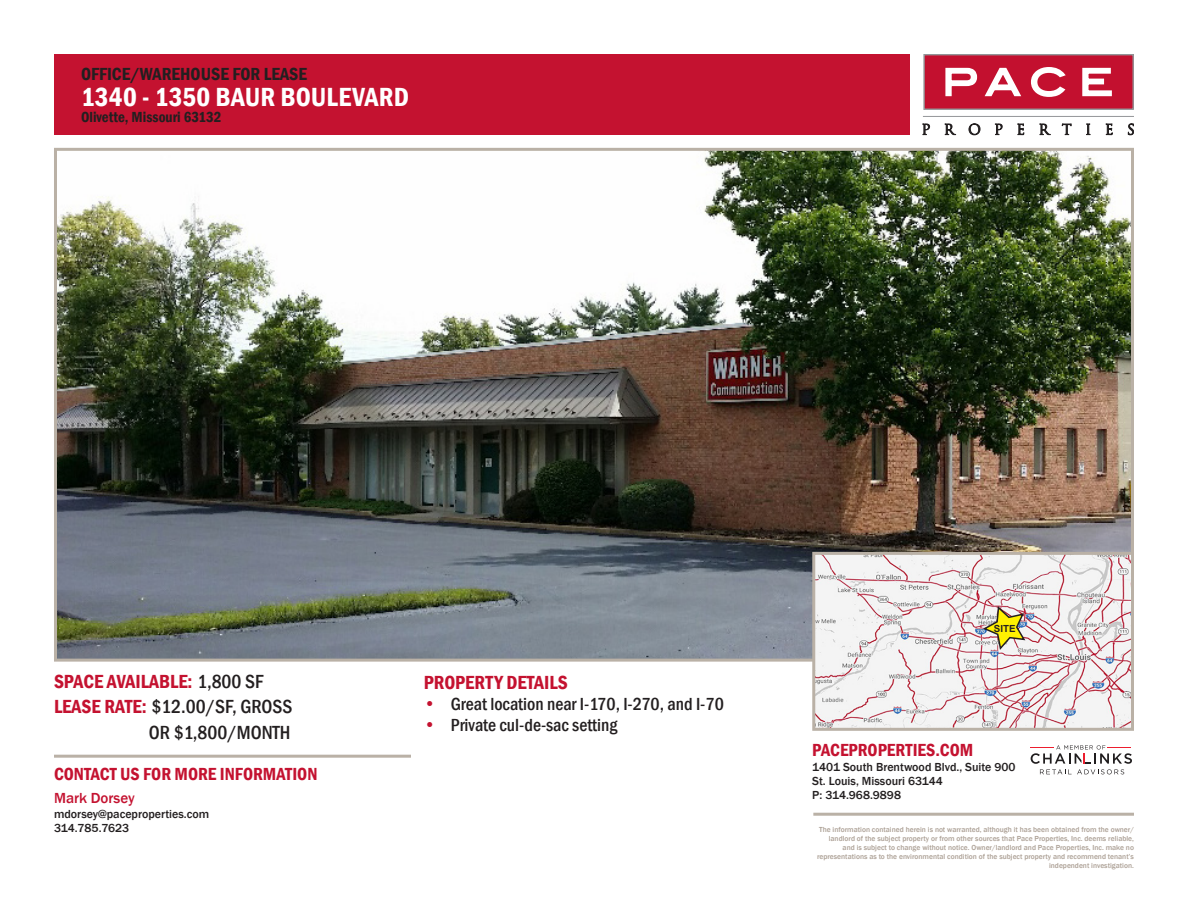
<style>
.page{position:relative;width:1188px;height:918px;background:#fff}
.page>*{position:absolute;margin:0;border:0;box-sizing:border-box;transform-origin:0 0}
.t1{font:600 condensed 27px "Franklin Gothic";letter-spacing:.005em;color:#fff}
.t2{font:500 condensed 19.5px "Franklin Gothic";color:#231f20}
.t3{font:600 condensed 19.5px "Franklin Gothic";color:#c41230}
.t4{font:500 condensed 18px "Franklin Gothic";color:#231f20}
.t5{font:600 condensed 18px "Franklin Gothic";color:#c41230}
.t6{font:600 condensed 18px "Franklin Gothic";color:#231f20}
.t7{font:600 condensed 15px "Franklin Gothic";color:#231f20}
.t8{font:500 15px "Franklin Gothic";color:#c41230}
.t9{font:500 12px "Franklin Gothic";color:#231f20}
.t10{font:700 9.75px "Arial";color:#231f20}
.t11{font:500 7.5px/9px "Franklin Gothic";color:#aca095;text-align:right}
.s1{font-weight:500;color:#231f20}
.s2{font-weight:600;color:#c41230}
.s3{color:#c41230}
</style>
<div class="page">
<div style="left:54px;top:54px;width:856px;height:81px;background:#c41230"></div>
<div style="left:924px;top:55px;width:209px;height:54px;background:#c3102f"></div>
<div style="left:923px;top:54px;width:211px;height:56px;border:1px solid #939598"></div>
<svg style="left:945px;top:67px;width:76px;height:30px"></svg>
<svg style="left:1031px;top:67px;width:35px;height:30px"></svg>
<svg style="left:1082px;top:67px;width:30px;height:30px"></svg>
<svg style="left:922px;top:123px;width:8px;height:12px"></svg>
<svg style="left:944px;top:123px;width:12px;height:12px"></svg>
<svg style="left:968px;top:123px;width:13px;height:12px"></svg>
<svg style="left:995px;top:123px;width:8px;height:12px"></svg>
<svg style="left:1017px;top:123px;width:7px;height:12px"></svg>
<svg style="left:1039px;top:123px;width:12px;height:12px"></svg>
<svg style="left:1062px;top:123px;width:10px;height:12px"></svg>
<svg style="left:1086px;top:123px;width:5px;height:12px"></svg>
<svg style="left:1105px;top:123px;width:8px;height:12px"></svg>
<svg style="left:1128px;top:123px;width:6px;height:12px"></svg>
<hr style="left:923px;top:116px;width:211px;height:1px;background:#939598">
<img style="left:58px;top:152px;width:1072px;height:506px">
<hr style="left:54px;top:755px;width:357px;height:3px;background:#bab1a6">
<svg style="left:1031px;top:745px;width:101px;height:29px"></svg>
<hr style="left:813px;top:813px;width:321px;height:3px;background:#bab1a6">
<img style="left:816px;top:556px;width:314px;height:171px">
<div style="left:812px;top:552px;width:322px;height:179px;border:3px solid #bab1a6"></div>
<svg style="left:981px;top:604px;width:45px;height:48px"></svg>
<h3 class="t6" style="left:81px;top:62px;width:228px">OFFICE/WAREHOUSE FOR LEASE</h3>
<h1 class="t1" style="left:81px;top:79px;width:329px">1340 - 1350 BAUR BOULEVARD</h1>
<h3 class="t7" style="left:81px;top:107px;width:142px">Olivette, Missouri 63132</h3>
<p class="t3" style="left:54px;top:668px;width:211px">SPACE AVAILABLE: <span class="s1">1,800 SF</span></p>
<p class="t2" style="left:54px;top:694px;width:240px"><span class="s2">LEASE RATE:</span> $12.00/SF, GROSS</p>
<p class="t2" style="left:149px;top:720px;width:143px">OR $1,800/MONTH</p>
<p class="t5" style="left:54px;top:762px;width:265px">CONTACT US FOR MORE INFORMATION</p>
<p class="t8" style="left:54px;top:789px;width:82px">Mark Dorsey</p>
<p class="t9" style="left:54px;top:806px;width:157px">mdorsey@paceproperties.com</p>
<p class="t9" style="left:54px;top:821px;width:77px">314.785.7623</p>
<p class="t3" style="left:424px;top:670px;width:145px">PROPERTY DETAILS</p>
<p class="t4" style="left:424px;top:692px;width:302px"><span class="s3">•</span> Great location near I-170, I-270, and I-70</p>
<p class="t4" style="left:424px;top:713px;width:195px"><span class="s3">•</span> Private cul-de-sac setting</p>
<p class="t10" style="left:994px;top:622px;width:23px">SITE</p>
<p class="t5" style="left:812px;top:738px;width:163px">PACEPROPERTIES.COM</p>
<p class="t9" style="left:812px;top:759px;width:205px">1401 South Brentwood Blvd., Suite 900</p>
<p class="t9" style="left:812px;top:774px;width:132px">St. Louis, Missouri 63144</p>
<p class="t9" style="left:812px;top:788px;width:90px">P: 314.968.9898</p>
<p class="t11" style="left:817px;top:825px;width:318px">The information contained herein is not warranted, although it has been obtained from the owner/ landlord of the subject property or from other sources that Pace Properties, Inc. deems reliable, and is subject to change without notice. Owner/landlord and Pace Properties, Inc. make no representations as to the environmental condition of the subject property and recommend tenant’s independent investigation.</p>
</div>
